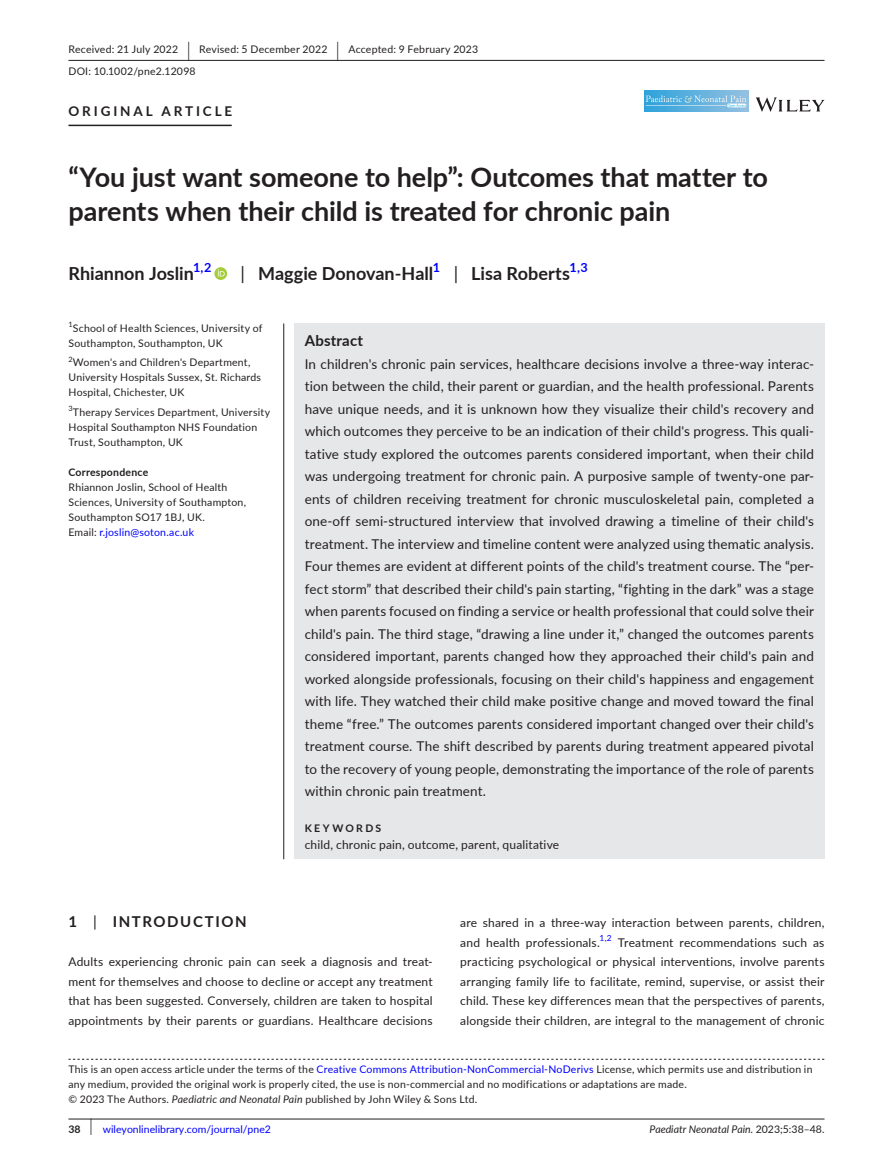
<style>
.page{position:relative;width:893px;height:1174px;background:#fff}
.page>*{position:absolute;margin:0;border:0;box-sizing:border-box;transform-origin:0 0}
.t1{font:700 27px/34.5px "Lato";color:#231f20}
.t2{font:700 18px "Lato";color:#231f20}
.t3{font:700 15px "Lato";letter-spacing:.1em;color:#231f20}
.t4{font:700 15px "Lato";letter-spacing:.015em;color:#231f20}
.t5{font:13.5px/22.5px "Lato";letter-spacing:.01em;color:#231f20;text-align:justify}
.t6{font:700 13.5px "Lato";letter-spacing:.215em;color:#231f20}
.t7{font:700 12.6px "Lato";color:#00f}
.t8{font:12px/19.5px "Lato";letter-spacing:.015em;color:#231f20;text-align:justify}
.t9{font:10.5px/15px "Lato";letter-spacing:.02em;color:#231f20}
.t10{font:10.5px "Lato";color:#00f}
.t11{font:italic 10.5px "Lato";color:#231f20}
.t12{font:700 10.5px "Lato";letter-spacing:.02em;color:#231f20}
.t13{font:700 10.5px "Lato";letter-spacing:.22em;color:#231f20}
.t14{font:8.4px "Lato";color:#00f}
.t15{font:7.35px "Lato";color:#231f20}
.s1{font-size:19.65px}
.s2{font-weight:400}
.s3{color:#00f}
.s4{font-style:italic}
.s5{font-weight:700;color:#231f20}
.s6{font-size:17.4px;color:#231f20}
.s7{font-style:normal}
</style>
<div class="page">
<hr style="left:68px;top:1118px;width:756px;height:1px;background:#231f20">
<svg style="left:756px;top:97px;width:68px;height:15px"></svg>
<img style="left:645px;top:91px;width:103px;height:21px">
<hr style="left:68px;top:60px;width:756px;height:1px;background:#231f20">
<hr style="left:68px;top:125px;width:164px;height:1px;background:#231f20">
<svg style="left:214px;top:267px;width:13px;height:13px"></svg>
<svg style="left:218px;top:269px;width:7px;height:7px"></svg>
<svg style="left:68px;top:1058px;width:756px;height:1px"></svg>
<div style="left:294px;top:323px;width:530px;height:536px;background:#e6e7e9"></div>
<hr style="left:283px;top:323px;width:1px;height:536px;background:#231f20">
<p class="t9" style="left:68px;top:38px;width:411px;line-height:21.8px">Received: 21 July 2022 <span class="s1">|</span> Revised: 5 December 2022 <span class="s1">|</span> Accepted: 9 February 2023<br>DOI: 10.1002/pne2.12098</p>
<p class="t6" style="left:68px;top:101px;width:165px">ORIGINAL ARTICLE</p>
<h1 class="t1" style="left:68px;top:159px;width:701px">“You just want someone to help”: Outcomes that matter to parents when their child is treated for chronic pain</h1>
<h2 class="t2" style="left:68px;top:260px;width:127px">Rhiannon Joslin</h2>
<p class="t7" style="left:193px;top:258px;width:20px">1,2</p>
<h2 class="t2" style="left:241px;top:260px;width:194px"><span class="s2">|</span> Maggie Donovan-Hall</h2>
<p class="t7" style="left:433px;top:258px;width:9px">1</p>
<h2 class="t2" style="left:454px;top:260px;width:118px"><span class="s2">|</span> Lisa Roberts</h2>
<p class="t7" style="left:570px;top:258px;width:20px">1,3</p>
<p class="t15" style="left:68px;top:319px;width:6px">1</p>
<p class="t9" style="left:68px;top:320px;width:196px;text-indent:4px">School of Health Sciences, University of<br>Southampton, Southampton, UK</p>
<p class="t15" style="left:68px;top:354px;width:6px">2</p>
<p class="t9" style="left:68px;top:355px;width:194px;text-indent:4px">Women's and Children's Department,<br>University Hospitals Sussex, St. Richards<br>Hospital, Chichester, UK</p>
<p class="t9" style="left:68px;top:404px;width:203px"><sup>3</sup>Therapy Services Department, University<br>Hospital Southampton NHS Foundation<br>Trust, Southampton, UK</p>
<p class="t12" style="left:68px;top:464px;width:81px">Correspondence</p>
<p class="t9" style="left:68px;top:479px;width:179px">Rhiannon Joslin, School of Health<br>Sciences, University of Southampton,<br>Southampton SO17 1BJ, UK.<br>Email: <span class="s3">r.joslin@soton.ac.uk</span></p>
<p class="t4" style="left:305px;top:329px;width:60px">Abstract</p>
<p class="t5" style="left:305px;top:352px;width:511px">In children's chronic pain services, healthcare decisions involve a three-way interac&shy;tion between the child, their parent or guardian, and the health professional. Parents have unique needs, and it is unknown how they visualize their child's recovery and which outcomes they perceive to be an indication of their child's progress. This quali&shy;tative study explored the outcomes parents considered important, when their child was undergoing treatment for chronic pain. A purposive sample of twenty-one par&shy;ents of children receiving treatment for chronic musculoskeletal pain, completed a one-off semi-structured interview that involved drawing a timeline of their child's treatment. The interview and timeline content were analyzed using thematic analysis.<br>Four themes are evident at different points of the child's treatment course. The “per&shy;fect storm” that described their child's pain starting, “fighting in the dark” was a stage when parents focused on finding a service or health professional that could solve their child's pain. The third stage, “drawing a line under it,” changed the outcomes parents considered important, parents changed how they approached their child's pain and worked alongside professionals, focusing on their child's happiness and engagement with life. They watched their child make positive change and moved toward the final theme “free.” The outcomes parents considered important changed over their child's treatment course. The shift described by parents during treatment appeared pivotal to the recovery of young people, demonstrating the importance of the role of parents within chronic pain treatment.</p>
<p class="t13" style="left:305px;top:820px;width:78px">KEYWORDS</p>
<p class="t8" style="left:305px;top:834px;width:256px">child, chronic pain, outcome, parent, qualitative</p>
<p class="t3" style="left:68px;top:911px;width:180px">1 <span class="s2">|</span> INTRODUCTION</p>
<p class="t8" style="left:68px;top:951px;width:366px">Adults experiencing chronic pain can seek a diagnosis and treat&shy;ment for themselves and choose to decline or accept any treatment that has been suggested. Conversely, children are taken to hospital appointments by their parents or guardians. Healthcare decisions</p>
<p class="t8" style="left:460px;top:912px;width:366px">are shared in a three-way interaction between parents, children, and health professionals.</p>
<p class="t14" style="left:600px;top:932px;width:14px">1,2</p>
<p class="t8" style="left:460px;top:932px;width:366px;text-indent:158px">Treatment recommendations such as practicing psychological or physical interventions, involve parents arranging family life to facilitate, remind, supervise, or assist their child. These key differences mean that the perspectives of parents, alongside their children, are integral to the management of chronic</p>
<p class="t9" style="left:68px;top:1061px;width:746px">This is an open access article under the terms of the <span class="s3">Creative Commons Attribution-NonCommercial-NoDerivs</span> License, which permits use and distribution in any medium, provided the original work is properly cited, the use is non-commercial and no modifications or adaptations are made.<br>© 2023 The Authors. <span class="s4">Paediatric and Neonatal Pain</span> published by John Wiley &amp; Sons Ltd.</p>
<p class="t10" style="left:68px;top:1121px;width:204px"><span class="s5">38</span> <span class="s6">|</span> wileyonlinelibrary.com/journal/pne2</p>
<p class="t11" style="left:649px;top:1121px;width:177px">Paediatr Neonatal Pain. <span class="s7">2023;5:38–48.</span></p>
</div>
